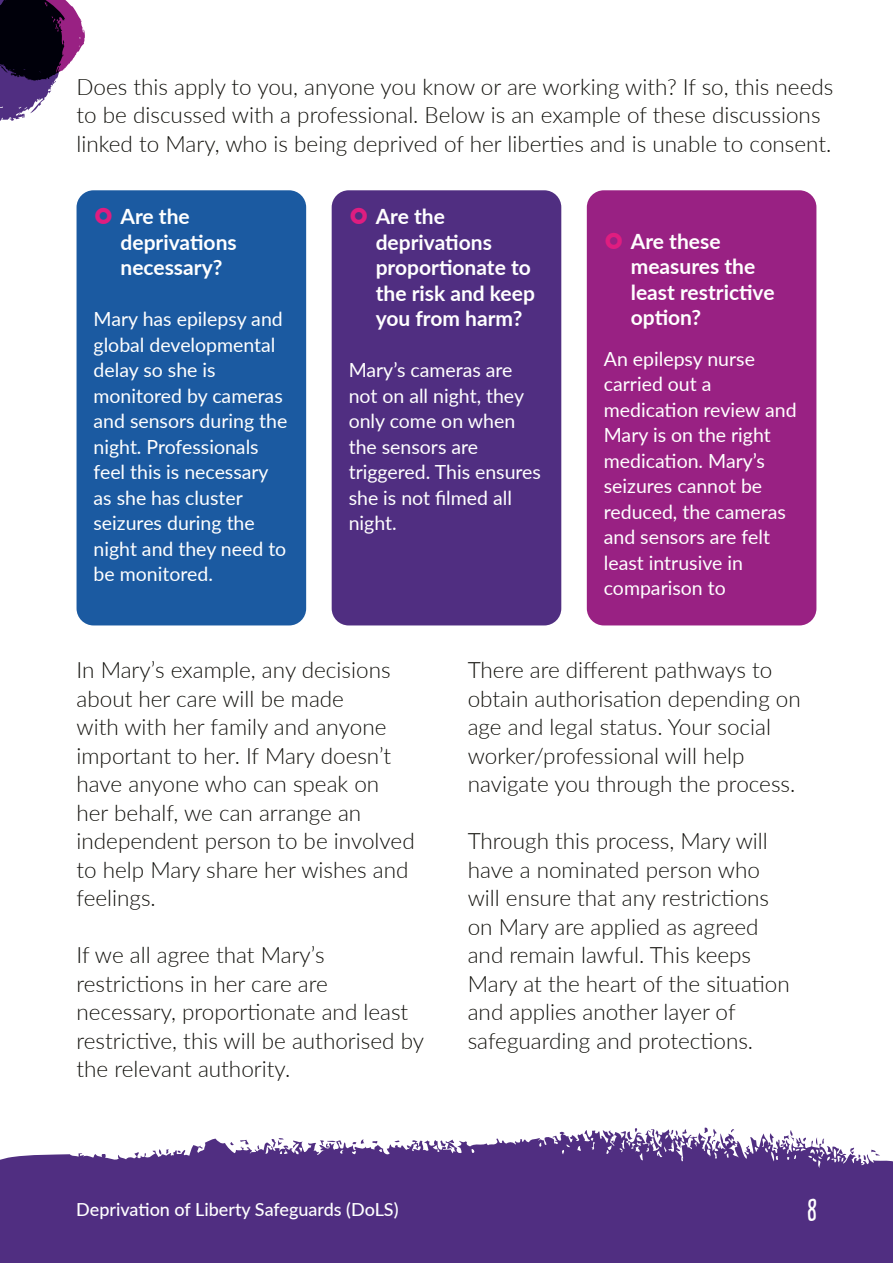
<style>
.page{position:relative;width:893px;height:1263px;background:#fff}
.page>*{position:absolute;margin:0;border:0;box-sizing:border-box;transform-origin:0 0}
.t1{font:700 27px "Cardenio Modern";color:#fff}
.t2{font:300 22.5px/28.5px "Lato";color:#12110c}
.Bullets__Pink{font:700 21px/25.5px "Lato";color:#fff}
.t3{font:19.5px/25.5px "Lato";color:#fff}
.t4{font:500 18px "Lato";color:#fff}
</style>
<div class="page">
<svg style="left:0;top:0;width:85px;height:121px"></svg>
<div style="left:77px;top:190px;width:229px;height:435px;background:#1b5aa1;border-radius:17px"></div>
<div style="left:332px;top:190px;width:229px;height:435px;background:#502e81;border-radius:17px"></div>
<div style="left:587px;top:190px;width:229px;height:435px;background:#992183;border-radius:17px"></div>
<svg style="left:0;top:1127px;width:893px;height:136px;background:#6a4d94"></svg>
<p class="t2" style="left:77px;top:71px;width:758px">Does this apply to you, anyone you know or are working with? If so, this needs to be discussed with a professional. Below is an example of these discussions linked to Mary, who is being deprived of her liberties and is unable to consent.</p>
<p class="Bullets__Pink" style="left:121px;top:203px;width:118px">Are the deprivations necessary?</p>
<p class="t3" style="left:94px;top:306px;width:195px">Mary has epilepsy and global developmental delay so she is monitored by cameras and sensors during the night. Professionals feel this is necessary as she has cluster seizures during the night and they need to be monitored.</p>
<p class="Bullets__Pink" style="left:376px;top:203px;width:161px">Are the deprivations proportionate to the risk and keep you from harm?</p>
<p class="t3" style="left:349px;top:357px;width:194px">Mary’s cameras are not on all night, they only come on when the sensors are triggered. This ensures she is not filmed all night.</p>
<p class="Bullets__Pink" style="left:631px;top:227px;width:145px">Are these measures the least restrictive option?</p>
<p class="t3" style="left:604px;top:345px;width:194px">An epilepsy nurse carried out a medication review and<br>Mary is on the right medication. Mary’s seizures cannot be reduced, the cameras and sensors are felt least intrusive in comparison to</p>
<p class="t2" style="left:77px;top:655px;width:340px">In Mary’s example, any decisions about her care will be made<br>with with her family and anyone important to her. If Mary doesn’t have anyone who can speak on her behalf, we can arrange an independent person to be involved to help Mary share her wishes and feelings.</p>
<p class="t2" style="left:77px;top:940px;width:349px">If we all agree that Mary’s restrictions in her care are necessary, proportionate and least restrictive, this will be authorised by the relevant authority.</p>
<p class="t2" style="left:468px;top:655px;width:335px">There are different pathways to obtain authorisation depending on age and legal status. Your social worker/professional will help navigate you through the process.</p>
<p class="t2" style="left:468px;top:826px;width:324px">Through this process, Mary will have a nominated person who will ensure that any restrictions on Mary are applied as agreed and remain lawful. This keeps<br>Mary at the heart of the situation and applies another layer of safeguarding and protections.</p>
<p class="t4" style="left:76px;top:1196px;width:324px">Deprivation of Liberty Safeguards (DoLS)</p>
<p class="t1" style="left:807px;top:1192px;width:13px">8</p>
</div>
